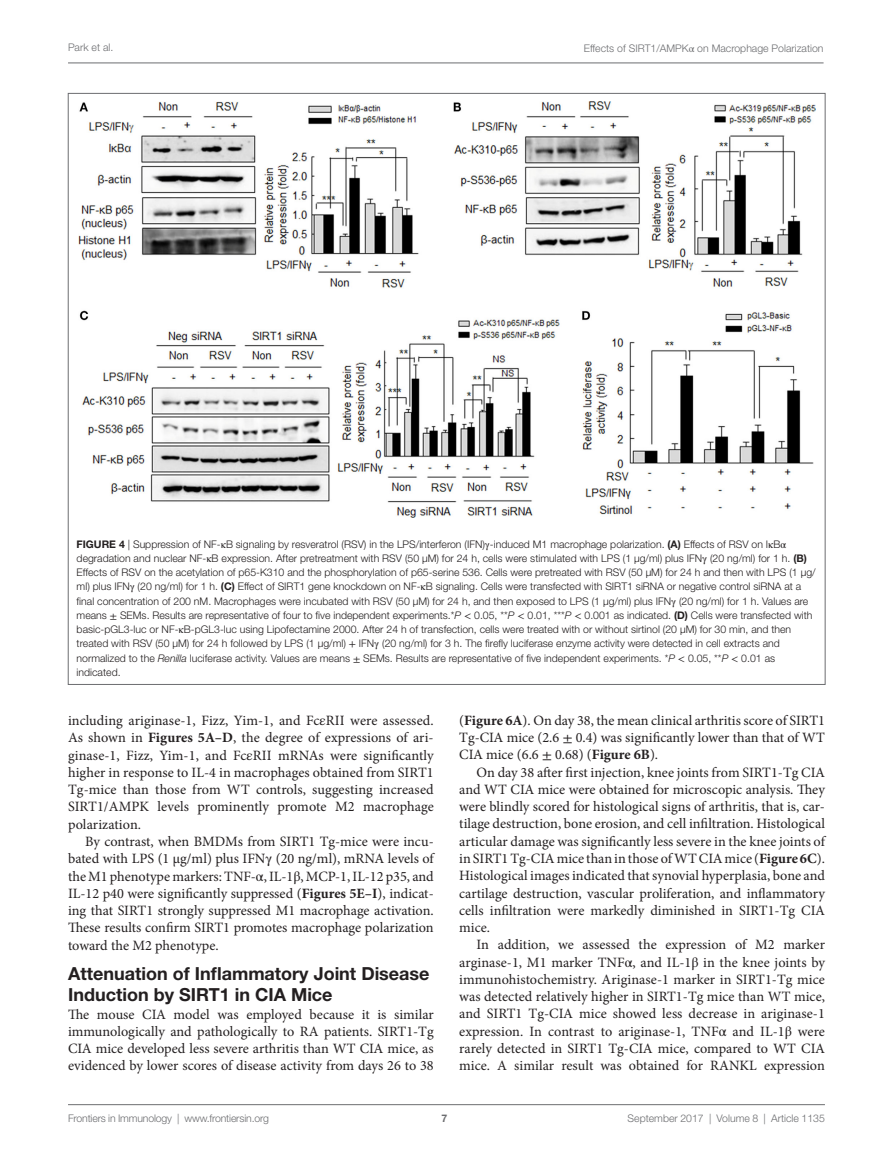
<style>
.page{position:relative;width:893px;height:1170px;background:#fff}
.page>*{position:absolute;margin:0;border:0;box-sizing:border-box;transform-origin:0 0}
.t1{font:700 18px/21px "Helvetica Neue LT Std";color:#231f20}
.t2{font:14.25px/17.2px "Minion Pro";color:#231f20;text-align:justify}
.t3{font:300 10.5px/14.2px "Helvetica Neue LT Std";color:#231f20}
.t4{font:300 10.5px "Helvetica Neue LT Std";color:#6c6d70}
.t5{font:700 10.5px "Helvetica Neue LT Std";color:#6c6d70}
.s1{font-family:"STIX General";font-weight:400}
.s2{font-weight:700}
.s3{font-style:italic}
.s4{font-family:"STIX General"}
</style>
<div class="page">
<img style="left:78px;top:102px;width:737px;height:415px">
<hr style="left:68px;top:1104px;width:757px;height:1px;background:#6c6d70">
<hr style="left:68px;top:63px;width:755px;height:1px;background:#6c6d70">
<p class="t4" style="left:68px;top:41px;width:47px">Park et al.</p>
<p class="t4" style="left:584px;top:42px;width:241px">Effects of SIRT1/AMPK<span class="s1">α</span> on Macrophage Polarization</p>
<p class="t3" style="left:77px;top:536px;width:740px"><span class="s2">FIG URE 4</span> | Suppression of NF-<span class="s1">κ</span>B signaling by resveratrol (RSV) in the LPS/interferon (IFN)<span class="s1">γ</span>-induced M1 macrophage polarization. <span class="s2">(A)</span> Effects of RSV on I<span class="s1">κ</span>B<span class="s1">α </span>degradation and nuclear NF-<span class="s1">κ</span>B expression. After pretreatment with RSV (50 µM) for 24 h, cells were stimulated with LPS (1 µg/ml) plus IFN<span class="s1">γ</span> (20 ng/ml) for 1 h. <span class="s2">(B)<br></span>Effects of RSV on the acetylation of p65-K310 and the phosphorylation of p65-serine 536. Cells were pretreated with RSV (50 µM) for 24 h and then with LPS (1 µg/ ml) plus IFN<span class="s1">γ</span> (20 ng/ml) for 1 h. <span class="s2">(C)</span> Effect of SIRT1 gene knockdown on NF-<span class="s1">κ</span>B signaling. Cells were transfected with SIRT1 siRNA or negative control siRNA at a final concentration of 200 nM. Macrophages were incubated with RSV (50 µM) for 24 h, and then exposed to LPS (1 µg/ml) plus IFN<span class="s1">γ</span> (20 ng/ml) for 1 h. Values are means <span class="s1">±</span> SEMs. Results are representative of four to five independent experiments.*<span class="s3">P</span> <span class="s1">&lt;</span> 0.05, **<span class="s3">P</span> <span class="s1">&lt;</span> 0.01, ***<span class="s3">P</span> <span class="s1">&lt;</span> 0.001 as indicated. <span class="s2">(D)</span> Cells were transfected with basic-pGL3-luc or NF-<span class="s1">κ</span>B-pGL3-luc using Lipofectamine 2000. After 24 h of transfection, cells were treated with or without sirtinol (20 µM) for 30 min, and then treated with RSV (50 µM) for 24 h followed by LPS (1 µg/ml) <span class="s1">+</span> IFN<span class="s1">γ</span> (20 ng/ml) for 3 h. The firefly luciferase enzyme activity were detected in cell extracts and normalized to the <span class="s3">Renilla</span> luciferase activity. Values are means <span class="s1">±</span> SEMs. Results are representative of five independent experiments. *<span class="s3">P</span> <span class="s1">&lt;</span> 0.05, **<span class="s3">P</span> <span class="s1">&lt;</span> 0.01 as indicated.</p>
<p class="t2" style="left:68px;top:712px;width:367px">including ariginase-1, Fizz, Yim-1, and Fc<span class="s4">ε</span>RII were assessed.<br>As shown in <span class="s2">Figures 5A–D</span>, the degree of expressions of ari&shy;ginase-1, Fizz, Yim-1, and Fc<span class="s4">ε</span>RII mRNAs were significantly higher in response to IL-4 in macrophages obtained from SIRT1<br>Tg-mice than those from WT controls, suggesting increased SIRT1/AMPK levels prominently promote M2 macrophage polarization.</p>
<p class="t2" style="left:68px;top:832px;width:367px;text-indent:17px">By contrast, when BMDMs from SIRT1 Tg-mice were incu&shy;bated with LPS (1 µg/ml) plus IFN<span class="s4">γ</span> (20 ng/ml), mRNA levels of the M1 phenotype markers: TNF-<span class="s4">α</span>, IL-1<span class="s4">β</span>, MCP-1, IL-12 p35, and IL-12 p40 were significantly suppressed (<span class="s2">Figures 5E–I</span>), indicat&shy;ing that SIRT1 strongly suppressed M1 macrophage activation.<br>These results confirm SIRT1 promotes macrophage polarization toward the M2 phenotype.</p>
<p class="t1" style="left:68px;top:962px;width:363px">Attenuation of Inflammatory Joint Disease<br>Induction by SIRT1 in CIA</p>
<p class="t1" style="left:291px;top:983px;width:43px">Mice</p>
<p class="t2" style="left:68px;top:1005px;width:367px">The mouse CIA model was employed because it is similar immunologically and pathologically to RA patients. SIRT1-Tg CIA mice developed less severe arthritis than WT CIA mice, as evidenced by lower scores of disease activity from days 26 to 38</p>
<p class="t2" style="left:459px;top:711px;width:367px">(<span class="s2">Figure 6A</span>). On day 38, the mean clinical arthritis score of SIRT1<br>Tg-CIA mice (2.6 <span class="s4">±</span> 0.4) was significantly lower than that of WT CIA mice (6.6 <span class="s4">±</span> 0.68) (<span class="s2">Figure 6B</span>).</p>
<p class="t2" style="left:459px;top:763px;width:367px;text-indent:17px">On day 38 after first injection, knee joints from SIRT1-Tg CIA and WT CIA mice were obtained for microscopic analysis. They were blindly scored for histological signs of arthritis, that is, car&shy;tilage destruction, bone erosion, and cell infiltration. Histological articular damage was significantly less severe in the knee joints of in SIRT1 Tg-CIA mice than in those of WT CIA mice (<span class="s2">Figure 6C</span>).<br>Histological images indicated that synovial hyperplasia, bone and cartilage destruction, vascular proliferation, and inflammatory cells infiltration were markedly diminished in SIRT1-Tg CIA mice.</p>
<p class="t2" style="left:459px;top:936px;width:367px;text-indent:17px">In addition, we assessed the expression of M2 marker arginase-1, M1 marker TNF<span class="s4">α</span>, and IL-1<span class="s4">β</span> in the knee joints by immunohistochemistry. Ariginase-1 marker in SIRT1-Tg mice was detected relatively higher in SIRT1-Tg mice than WT mice, and SIRT1 Tg-CIA mice showed less decrease in ariginase-1 expression. In contrast to ariginase-1, TNF<span class="s4">α</span> and IL-1<span class="s4">β</span> were rarely detected in SIRT1 Tg-CIA mice, compared to WT CIA mice. A similar result was obtained for RANKL expression</p>
<p class="t4" style="left:68px;top:1111px;width:203px">Frontiers in Immunology | www.frontiersin.org</p>
<p class="t4" style="left:628px;top:1111px;width:199px">September 2017 | Volume 8 | Article 1135</p>
<p class="t5" style="left:441px;top:1111px;width:7px">7</p>
</div>
